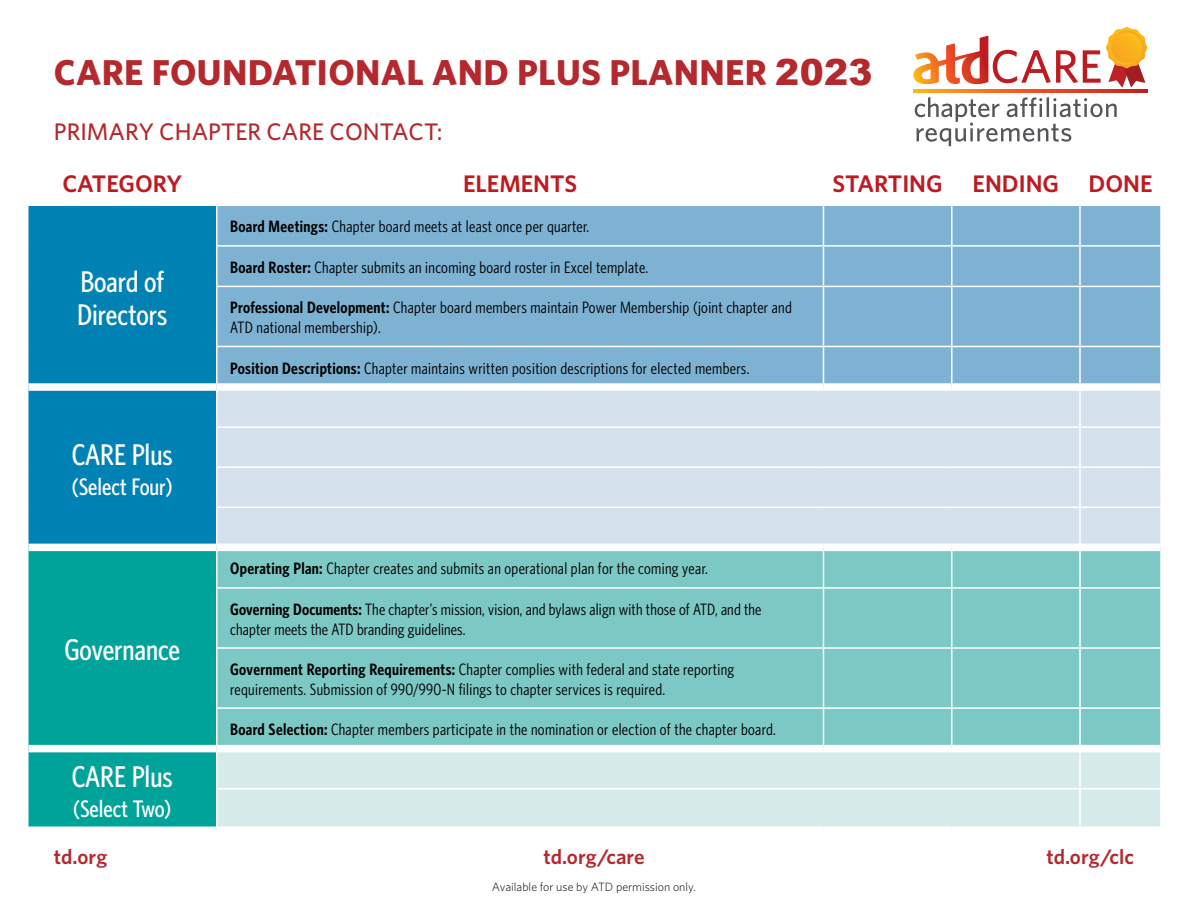
<style>
.page{position:relative;width:1188px;height:918px;background:#fff}
.page>*{position:absolute;margin:0;border:0;box-sizing:border-box;transform-origin:0 0}
.t1{font:700 36px "Whitney HTF";letter-spacing:.01em;color:#b4292d}
.t2{font:500 condensed 30px/33px "Whitney HTF";color:#fff}
.t3{font:600 24px "Whitney HTF";color:#bd1b21}
.t4{font:500 24px "Whitney HTF";color:#b4292d}
.t5{font:500 condensed 24px "Whitney HTF";color:#fff}
.t6{font:600 21px "Whitney HTF";color:#b4292d}
.t7{font:condensed 16.5px/19.5px "Whitney HTF";letter-spacing:.02em;color:#000}
.t8{font:300 12px "Whitney HTF";color:#000}
.s1{font-family:"Arial";font-weight:900}
.s2{font-weight:600}
</style>
<div class="page">
<svg style="left:914px;top:89px;width:234px;height:3px"></svg>
<svg style="left:915px;top:97px;width:202px;height:49px"></svg>
<svg style="left:913px;top:27px;width:235px;height:61px"></svg>
<div style="left:28px;top:206px;width:188px;height:338px;background:#0082b5"></div>
<div style="left:218px;top:206px;width:942px;height:177px;background:#7db2d3"></div>
<div style="left:218px;top:391px;width:942px;height:153px;background:#d5e2ee"></div>
<div style="left:28px;top:551px;width:188px;height:276px;background:#00a39a"></div>
<div style="left:218px;top:551px;width:942px;height:194px;background:#7cc8c5"></div>
<div style="left:218px;top:752px;width:942px;height:75px;background:#d6ecea"></div>
<hr style="left:823px;top:206px;width:1px;height:39px;background:#fff">
<hr style="left:951px;top:206px;width:1px;height:39px;background:#fff">
<hr style="left:1079px;top:206px;width:2px;height:39px;background:#fff">
<hr style="left:216px;top:245px;width:608px;height:2px;background:#fff">
<hr style="left:824px;top:245px;width:128px;height:2px;background:#fff">
<hr style="left:823px;top:247px;width:1px;height:39px;background:#fff">
<hr style="left:952px;top:245px;width:128px;height:2px;background:#fff">
<hr style="left:951px;top:247px;width:1px;height:39px;background:#fff">
<hr style="left:1080px;top:245px;width:82px;height:2px;background:#fff">
<hr style="left:1079px;top:247px;width:2px;height:39px;background:#fff">
<hr style="left:216px;top:286px;width:608px;height:1px;background:#fff">
<hr style="left:824px;top:286px;width:128px;height:1px;background:#fff">
<hr style="left:823px;top:287px;width:1px;height:59px;background:#fff">
<hr style="left:952px;top:286px;width:128px;height:1px;background:#fff">
<hr style="left:951px;top:287px;width:1px;height:59px;background:#fff">
<hr style="left:1080px;top:286px;width:82px;height:1px;background:#fff">
<hr style="left:1079px;top:287px;width:2px;height:59px;background:#fff">
<hr style="left:216px;top:346px;width:608px;height:1px;background:#fff">
<hr style="left:824px;top:346px;width:128px;height:1px;background:#fff">
<hr style="left:823px;top:347px;width:1px;height:36px;background:#fff">
<hr style="left:952px;top:346px;width:128px;height:1px;background:#fff">
<hr style="left:951px;top:347px;width:1px;height:36px;background:#fff">
<hr style="left:1080px;top:346px;width:82px;height:1px;background:#fff">
<hr style="left:1079px;top:347px;width:2px;height:36px;background:#fff">
<hr style="left:1079px;top:391px;width:2px;height:35px;background:#fff">
<hr style="left:216px;top:426px;width:608px;height:2px;background:#fff">
<hr style="left:824px;top:426px;width:128px;height:2px;background:#fff">
<hr style="left:952px;top:426px;width:128px;height:2px;background:#fff">
<hr style="left:1080px;top:426px;width:82px;height:2px;background:#fff">
<hr style="left:1079px;top:428px;width:2px;height:38px;background:#fff">
<hr style="left:216px;top:466px;width:608px;height:2px;background:#fff">
<hr style="left:824px;top:466px;width:128px;height:2px;background:#fff">
<hr style="left:952px;top:466px;width:128px;height:2px;background:#fff">
<hr style="left:1080px;top:466px;width:82px;height:2px;background:#fff">
<hr style="left:1079px;top:468px;width:2px;height:39px;background:#fff">
<hr style="left:216px;top:507px;width:608px;height:1px;background:#fff">
<hr style="left:824px;top:507px;width:128px;height:1px;background:#fff">
<hr style="left:952px;top:507px;width:128px;height:1px;background:#fff">
<hr style="left:1080px;top:507px;width:82px;height:1px;background:#fff">
<hr style="left:1079px;top:508px;width:2px;height:36px;background:#fff">
<hr style="left:823px;top:551px;width:1px;height:36px;background:#fff">
<hr style="left:951px;top:551px;width:1px;height:36px;background:#fff">
<hr style="left:1079px;top:551px;width:2px;height:36px;background:#fff">
<hr style="left:216px;top:587px;width:608px;height:2px;background:#fff">
<hr style="left:824px;top:587px;width:128px;height:2px;background:#fff">
<hr style="left:823px;top:589px;width:1px;height:58px;background:#fff">
<hr style="left:952px;top:587px;width:128px;height:2px;background:#fff">
<hr style="left:951px;top:589px;width:1px;height:58px;background:#fff">
<hr style="left:1080px;top:587px;width:82px;height:2px;background:#fff">
<hr style="left:1079px;top:589px;width:2px;height:58px;background:#fff">
<hr style="left:216px;top:647px;width:608px;height:2px;background:#fff">
<hr style="left:824px;top:647px;width:128px;height:2px;background:#fff">
<hr style="left:823px;top:649px;width:1px;height:58px;background:#fff">
<hr style="left:952px;top:647px;width:128px;height:2px;background:#fff">
<hr style="left:951px;top:649px;width:1px;height:58px;background:#fff">
<hr style="left:1080px;top:647px;width:82px;height:2px;background:#fff">
<hr style="left:1079px;top:649px;width:2px;height:58px;background:#fff">
<hr style="left:823px;top:709px;width:1px;height:36px;background:#fff">
<hr style="left:951px;top:709px;width:1px;height:36px;background:#fff">
<hr style="left:1079px;top:709px;width:2px;height:36px;background:#fff">
<hr style="left:1079px;top:752px;width:2px;height:36px;background:#fff">
<hr style="left:216px;top:788px;width:608px;height:1px;background:#fff">
<hr style="left:824px;top:788px;width:128px;height:1px;background:#fff">
<hr style="left:952px;top:788px;width:128px;height:1px;background:#fff">
<hr style="left:1080px;top:788px;width:82px;height:1px;background:#fff">
<hr style="left:1079px;top:789px;width:2px;height:38px;background:#fff">
<div style="left:28px;top:383px;width:189px;height:8px;background:#fff"></div>
<div style="left:28px;top:745px;width:189px;height:7px;background:#fff"></div>
<hr style="left:216px;top:707px;width:608px;height:2px;background:#fff">
<hr style="left:824px;top:707px;width:128px;height:2px;background:#fff">
<hr style="left:952px;top:707px;width:128px;height:2px;background:#fff">
<hr style="left:1080px;top:707px;width:82px;height:2px;background:#fff">
<h1 class="t1" style="left:54px;top:50px;width:820px">CARE FOUNDATIONAL AND PLUS PLANNER <span class="s1">2023</span></h1>
<h3 class="t4" style="left:54px;top:117px;width:390px">PRIMARY CHAPTER CARE CONTACT:</h3>
<h3 class="t3" style="left:62px;top:169px;width:121px">CATEGORY</h3>
<h3 class="t3" style="left:463px;top:169px;width:116px">ELEMENTS</h3>
<h3 class="t3" style="left:833px;top:169px;width:321px">STARTING ENDING DONE</h3>
<h2 class="t2" style="left:77px;top:265px;width:92px">Board of<br>Directors</h2>
<h2 class="t2" style="left:72px;top:437px;width:103px">CARE Plus</h2>
<h3 class="t5" style="left:72px;top:472px;width:102px">(Select Four)</h3>
<h2 class="t2" style="left:64px;top:633px;width:117px">Governance</h2>
<h2 class="t2" style="left:72px;top:759px;width:103px">CARE Plus</h2>
<h3 class="t5" style="left:73px;top:795px;width:100px">(Select Two)</h3>
<p class="t7" style="left:230px;top:217px;width:361px"><span class="s2">Board Meetings:</span> Chapter board meets at least once per quarter.</p>
<p class="t7" style="left:230px;top:257px;width:420px"><span class="s2">Board Roster:</span> Chapter submits an incoming board roster in Excel template.</p>
<p class="t7" style="left:230px;top:298px;width:563px"><span class="s2">Professional Development:</span> Chapter board members maintain Power Membership (joint chapter and<br>ATD national membership).</p>
<p class="t7" style="left:230px;top:358px;width:521px"><span class="s2">Position Descriptions:</span> Chapter maintains written position descriptions for elected members.</p>
<p class="t7" style="left:230px;top:559px;width:479px"><span class="s2">Operating Plan:</span> Chapter creates and submits an operational plan for the coming year.</p>
<p class="t7" style="left:230px;top:599px;width:533px"><span class="s2">Governing Documents:</span> The chapter’s mission, vision, and bylaws align with those of ATD, and the chapter meets the ATD branding guidelines.</p>
<p class="t7" style="left:230px;top:659px;width:506px"><span class="s2">Government Reporting Requirements:</span> Chapter complies with federal and state reporting requirements. Submission of 990/990-N filings to chapter services is required.</p>
<p class="t7" style="left:230px;top:720px;width:547px"><span class="s2">Board Selection:</span> Chapter members participate in the nomination or election of the chapter board.</p>
<p class="t6" style="left:54px;top:844px;width:55px">td.org</p>
<p class="t6" style="left:543px;top:844px;width:103px">td.org/care</p>
<p class="t6" style="left:1046px;top:844px;width:89px">td.org/clc</p>
<p class="t8" style="left:492px;top:880px;width:206px">Available for use by ATD permission only.</p>
</div>
